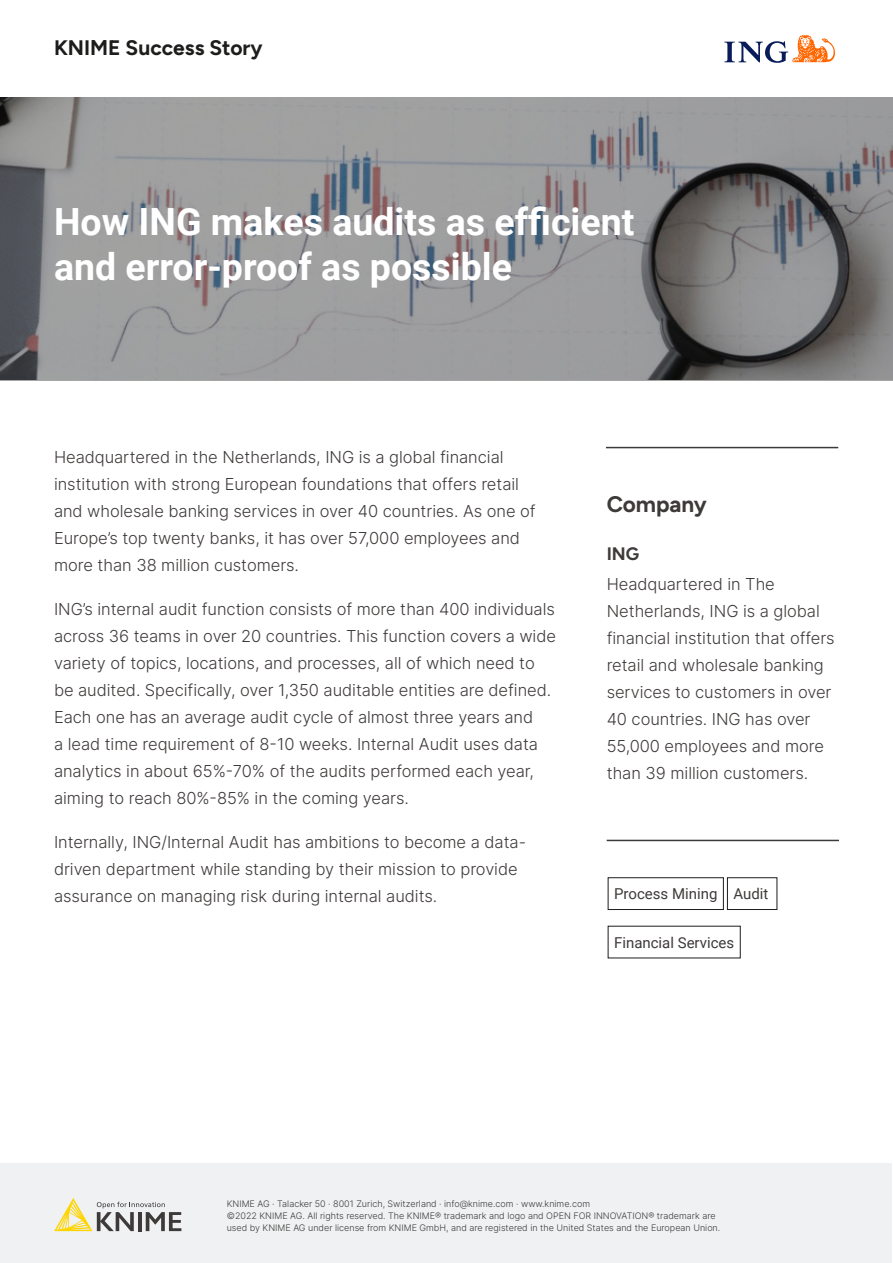
<style>
.page{position:relative;width:893px;height:1263px;background:#fff}
.page>*{position:absolute;margin:0;border:0;box-sizing:border-box;transform-origin:0 0}
.t1{font:700 37.5px/45px "Roboto";color:#fff}
.Company_Section_Title{font:700 22.5px "Figtree";letter-spacing:-.005em;color:#3e3a39}
.t2{font:700 21px "Figtree";color:#1d1d1b}
.Company_Section_Title-2{font:700 18px "Figtree";color:#3e3a39}
.Copytext{font:300 16.5px/27px "Inter";letter-spacing:-.005em;color:#3e3a39}
.Paragraph_Copy{font:15px "Roboto";color:#3e3a39}
.Paragraph_Copy-2{font:300 9px/12px "Inter";color:#3e3a39}
</style>
<div class="page">
<svg style="left:0;top:97px;width:893px;height:284px;background:#8e8e90"></svg>
<hr style="left:606px;top:447px;width:232px;height:1px;background:#3e3a39">
<hr style="left:607px;top:840px;width:232px;height:1px;background:#3e3a39">
<div style="left:727px;top:877px;width:50px;height:33px;border:1px solid #1d1d1b"></div>
<div style="left:608px;top:877px;width:116px;height:33px;border:1px solid #1d1d1b"></div>
<div style="left:1px;top:1163px;width:891px;height:100px;background:#eff1f2"></div>
<svg style="left:54px;top:1198px;width:127px;height:33px"></svg>
<svg style="left:724px;top:35px;width:111px;height:28px"></svg>
<p class="t2" style="left:54px;top:35px;width:210px">KNIME Success Story</p>
<p class="t1" style="left:54px;top:198px;width:582px">How ING makes audits as efficient and error-proof as possible</p>
<p class="Copytext" style="left:54px;top:443px;width:483px">Headquartered in the Netherlands, ING is a global financial institution with strong European foundations that offers retail and wholesale banking services in over 40 countries. As one of Europe’s top twenty banks, it has over 57,000 employees and more than 38 million customers.</p>
<p class="Copytext" style="left:54px;top:595px;width:504px">ING’s internal audit function consists of more than 400 individuals across 36 teams in over 20 countries. This function covers a wide variety of topics, locations, and processes, all of which need to be audited. Specifically, over 1,350 auditable entities are defined.<br>Each one has an average audit cycle of almost three years and<br>a lead time requirement of 8-10 weeks. Internal Audit uses data analytics in about 65%-70% of the audits performed each year, aiming to reach 80%-85% in the coming years.</p>
<p class="Copytext" style="left:54px;top:828px;width:474px">Internally, ING/Internal Audit has ambitions to become a data&shy;driven department while standing by their mission to provide assurance on managing risk during internal audits.</p>
<p class="Company_Section_Title" style="left:607px;top:491px;width:102px">Company</p>
<p class="Company_Section_Title-2" style="left:607px;top:543px;width:34px">ING</p>
<p class="Copytext" style="left:607px;top:570px;width:229px">Headquartered in The<br>Netherlands, ING is a global financial institution that offers retail and wholesale banking services to customers in over<br>40 countries. ING has over<br>55,000 employees and more than 39 million customers.</p>
<p class="Paragraph_Copy" style="left:614px;top:883px;width:105px">Process Mining</p>
<p class="Paragraph_Copy" style="left:733px;top:883px;width:36px">Audit</p>
<p class="Paragraph_Copy" style="left:614px;top:932px;width:122px">Financial Services</p>
<p class="Paragraph_Copy-2" style="left:227px;top:1197px;width:365px">KNIME AG · Talacker 50 · 8001 Zurich, Switzerland · info@knime.com · www.knime.com</p>
<p class="Paragraph_Copy-2" style="left:227px;top:1209px;width:495px">©2022 KNIME AG. All rights reserved. The KNIME® trademark and logo and OPEN FOR INNOVATION® trademark are used by KNIME AG under license from KNIME GmbH, and are registered in the United States and the European Union.</p>
</div>
